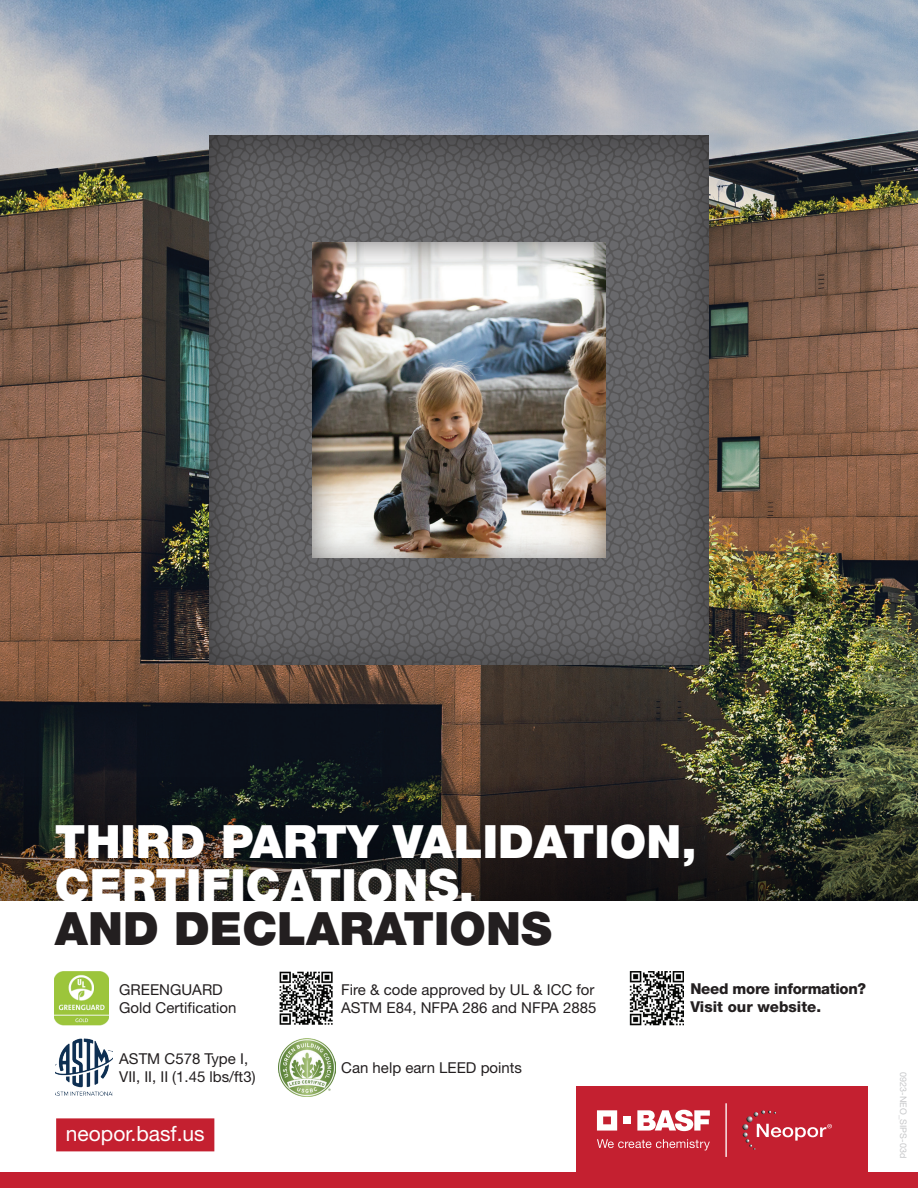
<style>
.page{position:relative;width:918px;height:1188px;background:#fff}
.page>*{position:absolute;margin:0;border:0;box-sizing:border-box;transform-origin:0 0}
.t1{font:900 46.05px/43.5px "Helvetica Neue LT Std";color:#fff}
.t2{font:900 46.05px "Helvetica Neue LT Std";color:#231f20}
.t3{font:21px "Helvetica Neue LT Std";color:#fff}
.t4{font:15px/18px "Helvetica Neue";color:#231f20}
.t5{font:500 expanded 15px/18px "Helvetica Neue";letter-spacing:-.02em;color:#231f20}
.t6{font:9px "Helvetica Neue";color:#c7c8ca}
</style>
<div class="page">
<img style="left:0;top:0;width:918px;height:726px">
<img style="left:0;top:726px;width:918px;height:175px">
<div style="left:0;top:1173px;width:918px;height:15px;background:#c42030"></div>
<div style="left:576px;top:1086px;width:291px;height:88px;background:#c42030"></div>
<svg style="left:742px;top:1110px;width:90px;height:40px"></svg>
<svg style="left:597px;top:1110px;width:20px;height:21px"></svg>
<div style="left:623px;top:1117px;width:8px;height:7px;background:#fff"></div>
<svg style="left:637px;top:1110px;width:73px;height:21px"></svg>
<svg style="left:597px;top:1139px;width:113px;height:11px"></svg>
<hr style="left:725px;top:1103px;width:2px;height:54px;background:#fff">
<div style="left:207px;top:134px;width:502px;height:531px;background:#231f20;opacity:.54"></div>
<div style="left:311px;top:242px;width:295px;height:316px;background:#231f20;opacity:.57"></div>
<img style="left:55px;top:1039px;width:58px;height:57px">
<img style="left:630px;top:971px;width:54px;height:54px">
<img style="left:55px;top:971px;width:54px;height:54px">
<img style="left:279px;top:971px;width:54px;height:54px">
<img style="left:278px;top:1039px;width:58px;height:57px">
<div style="left:56px;top:1118px;width:158px;height:33px;background:#c42030"></div>
<h1 class="t1" style="left:55px;top:820px;width:643px">THIRD PARTY VALIDATION,<br>CERTIFICATIONS,</h1>
<h1 class="t2" style="left:55px;top:901px;width:498px">AND DECLARATIONS</h1>
<p class="t4" style="left:119px;top:981px;width:119px">GREENGUARD<br>Gold Certification</p>
<p class="t4" style="left:341px;top:981px;width:257px">Fire &amp; code approved by UL &amp; ICC for<br>ASTM E84, NFPA 286 and NFPA 2885</p>
<p class="t4" style="left:119px;top:1050px;width:138px">ASTM C578 Type I,<br>VII, II, II (1.45 lbs/ft3)</p>
<h2 class="t3" style="left:66px;top:1121px;width:140px">neopor.basf.us</h2>
<p class="t4" style="left:341px;top:1059px;width:182px">Can help earn LEED points</p>
<p class="t5" style="left:690px;top:980px;width:177px">Need more information?<br>Visit our website.</p>
<p class="t6" style="left:909px;top:1072px;width:87px;rotate:90deg">0923-NEO_SIPS-03d</p>
</div>
